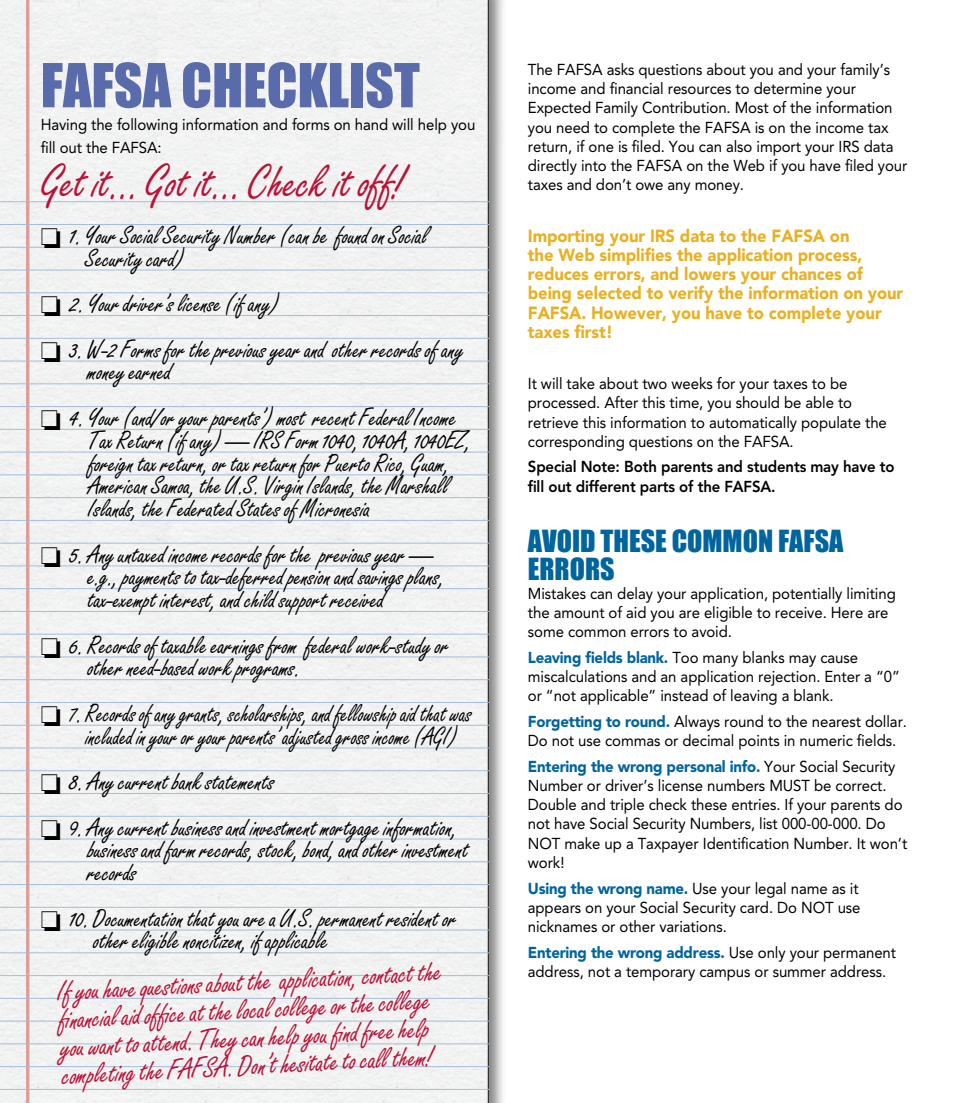
<style>
.page{position:relative;width:977px;height:1103px;background:#fff}
.page>*{position:absolute;margin:0;border:0;box-sizing:border-box;transform-origin:0 0}
.t1{font:56px "Impact";color:#5a6bab}
.t2{font:49px "Freestyle Script";letter-spacing:-.01em;color:#b81237;scale:.95 1}
.t3{font:29.75px/28px "Freestyle Script";color:#b81237;scale:.95 1}
.t4{font:28px/28px "Impact";color:#00649d}
.t5{font:26.25px/22.8px "Freestyle Script";letter-spacing:-.005em;color:#000;scale:.95 1}
.t6{font:26.25px/22.8px "Freestyle Script";letter-spacing:-.005em;color:#000;scale:.9 1}
.t7{font:900 17.5px/19.2px "Avenir LT Std";letter-spacing:-.005em;color:#e8b121;scale:.95 1}
.t8{font:15.75px/19.2px "Avenir LT Std";letter-spacing:-.005em;color:#000;scale:.95 1}
.t9{font:800 15.75px/19.2px "Avenir LT Std";letter-spacing:-.01em;color:#000;scale:.95 1}
.s1{font-weight:900;color:#00649d}
</style>
<div class="page">
<div style="left:0;top:0;width:506px;height:1102px;background:#000;opacity:.5"></div>
<div style="left:0;top:0;width:488px;height:1102px;background:#f2f2f2"></div>
<hr style="left:28px;top:0;width:1px;height:1102px;background:#d68781">
<hr style="left:27px;top:0;width:1px;height:1102px;background:#d68781">
<hr style="left:26px;top:0;width:1px;height:1102px;background:#d68781">
<hr style="left:0;top:201px;width:489px;height:1px;background:#a5bdd8">
<hr style="left:0;top:224px;width:489px;height:1px;background:#a5bdd8">
<hr style="left:0;top:247px;width:489px;height:1px;background:#a5bdd8">
<hr style="left:0;top:270px;width:489px;height:1px;background:#a5bdd8">
<hr style="left:0;top:292px;width:489px;height:1px;background:#a5bdd8">
<hr style="left:0;top:315px;width:489px;height:1px;background:#a5bdd8">
<hr style="left:0;top:338px;width:489px;height:1px;background:#a5bdd8">
<hr style="left:0;top:361px;width:489px;height:1px;background:#a5bdd8">
<hr style="left:0;top:383px;width:489px;height:1px;background:#a5bdd8">
<hr style="left:0;top:406px;width:489px;height:1px;background:#a5bdd8">
<hr style="left:0;top:429px;width:489px;height:1px;background:#a5bdd8">
<hr style="left:0;top:452px;width:489px;height:1px;background:#a5bdd8">
<hr style="left:0;top:474px;width:489px;height:1px;background:#a5bdd8">
<hr style="left:0;top:497px;width:489px;height:1px;background:#a5bdd8">
<hr style="left:0;top:520px;width:489px;height:1px;background:#a5bdd8">
<hr style="left:0;top:543px;width:489px;height:1px;background:#a5bdd8">
<hr style="left:0;top:565px;width:489px;height:1px;background:#a5bdd8">
<hr style="left:0;top:588px;width:489px;height:1px;background:#a5bdd8">
<hr style="left:0;top:611px;width:489px;height:1px;background:#a5bdd8">
<hr style="left:0;top:634px;width:489px;height:1px;background:#a5bdd8">
<hr style="left:0;top:656px;width:489px;height:1px;background:#a5bdd8">
<hr style="left:0;top:679px;width:489px;height:1px;background:#a5bdd8">
<hr style="left:0;top:702px;width:489px;height:1px;background:#a5bdd8">
<hr style="left:0;top:725px;width:489px;height:1px;background:#a5bdd8">
<hr style="left:0;top:747px;width:489px;height:1px;background:#a5bdd8">
<hr style="left:0;top:770px;width:489px;height:1px;background:#a5bdd8">
<hr style="left:0;top:793px;width:489px;height:1px;background:#a5bdd8">
<hr style="left:0;top:816px;width:489px;height:1px;background:#a5bdd8">
<hr style="left:0;top:838px;width:489px;height:1px;background:#a5bdd8">
<hr style="left:0;top:861px;width:489px;height:1px;background:#a5bdd8">
<hr style="left:0;top:884px;width:489px;height:1px;background:#a5bdd8">
<hr style="left:0;top:907px;width:489px;height:1px;background:#a5bdd8">
<hr style="left:0;top:929px;width:489px;height:1px;background:#a5bdd8">
<hr style="left:0;top:952px;width:489px;height:1px;background:#a5bdd8">
<hr style="left:0;top:975px;width:489px;height:1px;background:#a5bdd8">
<hr style="left:0;top:998px;width:489px;height:1px;background:#a5bdd8">
<hr style="left:0;top:1020px;width:489px;height:1px;background:#a5bdd8">
<hr style="left:0;top:1043px;width:489px;height:1px;background:#a5bdd8">
<hr style="left:0;top:1066px;width:489px;height:1px;background:#a5bdd8">
<hr style="left:0;top:1089px;width:489px;height:1px;background:#a5bdd8">
<h1 class="t1" style="left:41px;top:42px;width:27px">FAFSA</h1>
<h1 class="t1" style="left:181px;top:42px;width:240px">CHECKLIST</h1>
<p class="t8" style="left:41px;top:113px;width:459px;line-height:22.8px">Having the following information and forms on hand will help you fill out the FAFSA:</p>
<h2 class="t2" style="left:41px;top:153px;width:385px">Get it... Got it... Check it off!</h2>
<h3 class="t5" style="left:85px;top:224px;width:362px;text-indent:-44px">□ 1. Your Social Security Number (can be found on Social<br>Security card)</h3>
<h3 class="t5" style="left:41px;top:292px;width:252px">□ 2. Your driver’s license (if any)</h3>
<h3 class="t5" style="left:87px;top:338px;width:398px;text-indent:-46px">□ 3. W-2 Forms for the previous year and other records of any money earned</h3>
<p class="t5" style="left:88px;top:406px;width:405px;text-indent:-47px">□ 4. Your (and/or your parents’) most recent Federal Income Tax Return (if any) — IRS Form 1040, 1040A, 1040EZ, foreign tax return, or tax return for Puerto Rico, Guam, American Samoa, the U.S. Virgin Islands, the Marshall Islands, the Federated States of Micronesia</p>
<h3 class="t5" style="left:87px;top:543px;width:378px;text-indent:-46px">□ 5. Any untaxed income records for the previous year — e.g., payments to tax-deferred pension and savings plans, tax-exempt interest, and child support received</h3>
<h3 class="t5" style="left:87px;top:634px;width:382px;text-indent:-46px">□ 6. Records of taxable earnings from federal work-study or other need-based work programs.</h3>
<h3 class="t6" style="left:85px;top:702px;width:430px;text-indent:-44px">□ 7. Records of any grants, scholarships, and fellowship aid that was included in your or your parents’ adjusted gross income (AGI)</h3>
<h3 class="t5" style="left:41px;top:770px;width:247px">□ 8. Any current bank statements</h3>
<h3 class="t5" style="left:87px;top:816px;width:403px;text-indent:-46px">□ 9. Any current business and investment mortgage information, business and farm records, stock, bond, and other investment records</h3>
<h3 class="t5" style="left:93px;top:907px;width:384px;text-indent:-52px">□ 10. Documentation that you are a U.S. permanent resident or other eligible noncitizen, if applicable</h3>
<h3 class="t3" style="left:56px;top:978px;width:406px;rotate:-3deg">If you have questions about the application, contact the fi nancial aid offi ce at the local college or the college you want to attend. They can help you fi nd free help completing the FAFSA. Don’t hesitate to call them!</h3>
<p class="t8" style="left:528px;top:60px;width:401px">The FAFSA asks questions about you and your family’s income and financial resources to determine your Expected Family Contribution. Most of the information you need to complete the FAFSA is on the income tax return, if one is filed. You can also import your IRS data directly into the FAFSA on the Web if you have filed your taxes and don’t owe any money.</p>
<p class="t7" style="left:528px;top:226px;width:397px">Importing your IRS data to the FAFSA on<br>the Web simplifies the application process, reduces errors, and lowers your chances of being selected to verify the information on your FAFSA. However, you have to complete your taxes first!</p>
<p class="t8" style="left:528px;top:374px;width:379px">It will take about two weeks for your taxes to be processed. After this time, you should be able to retrieve this information to automatically populate the corresponding questions on the FAFSA.</p>
<p class="t9" style="left:528px;top:457px;width:387px">Special Note: Both parents and students may have to fill out different parts of the FAFSA.</p>
<h3 class="t4" style="left:528px;top:526px;width:264px">AVOID THESE COMMON FAFSA<br>ERRORS</h3>
<p class="t8" style="left:528px;top:584px;width:389px">Mistakes can delay your application, potentially limiting the amount of aid you are eligible to receive. Here are some common errors to avoid.</p>
<p class="t8" style="left:528px;top:648px;width:393px"><span class="s1">Leaving fields blank.</span> Too many blanks may cause miscalculations and an application rejection. Enter a “0” or “not applicable” instead of leaving a blank.</p>
<p class="t8" style="left:528px;top:712px;width:400px"><span class="s1">Forgetting to round.</span> Always round to the nearest dollar.<br>Do not use commas or decimal points in numeric fields.</p>
<p class="t8" style="left:528px;top:756px;width:401px"><span class="s1">Entering the wrong personal info.</span> Your Social Security Number or driver’s license numbers MUST be correct.<br>Double and triple check these entries. If your parents do not have Social Security Numbers, list 000-00-000. Do NOT make up a Taxpayer Identification Number. It won’t work!</p>
<p class="t8" style="left:528px;top:878px;width:352px;text-align:justify"><span class="s1">Using the wrong name.</span> Use your legal name as it appears on your Social Security card. Do NOT use nicknames or other variations.</p>
<p class="t8" style="left:528px;top:942px;width:389px"><span class="s1">Entering the wrong address.</span> Use only your permanent address, not a temporary campus or summer address.</p>
</div>
